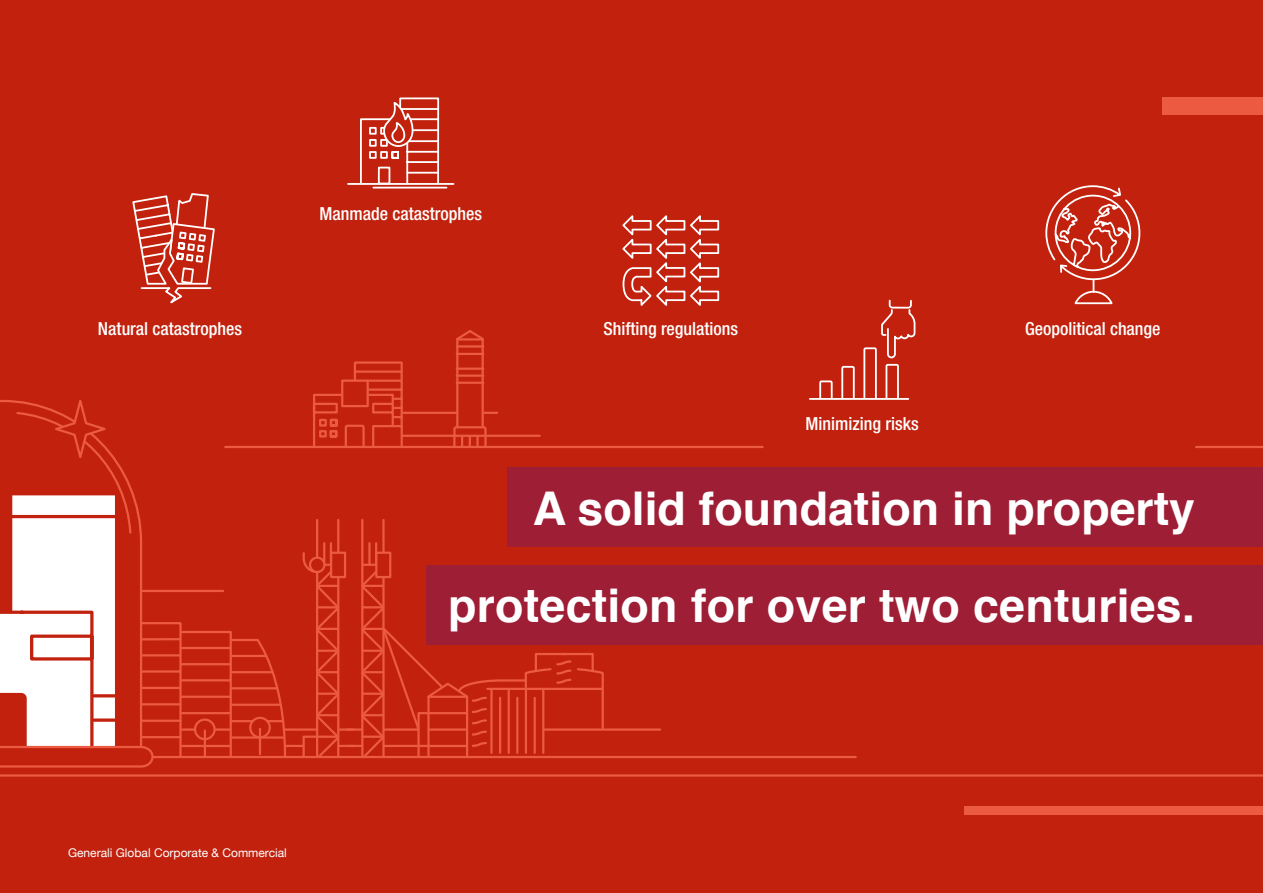
<style>
.page{position:relative;width:1263px;height:893px;background:#c1210d}
.page>*{position:absolute;margin:0;border:0;box-sizing:border-box;transform-origin:0 0}
.t1{font:700 46.5px/97.5px "Helvetica";letter-spacing:.005em;color:#fff;text-align:right}
.t2{font:500 condensed 18px "Helvetica Neue LT Std";color:#fff}
.t3{font:12px "Helvetica Neue";color:#fff}
</style>
<div class="page">
<div style="left:1162px;top:98px;width:101px;height:17px;background:#eb5a41"></div>
<div style="left:508px;top:467px;width:755px;height:80px;background:#9e1e35"></div>
<div style="left:964px;top:807px;width:299px;height:8px;background:#eb5a41"></div>
<div style="left:427px;top:565px;width:836px;height:79px;background:#9e1e35"></div>
<hr style="left:544px;top:728px;width:116px;height:3px;background:#eb5a41">
<hr style="left:232px;top:639px;width:25px;height:2px;background:#eb5a41">
<hr style="left:232px;top:704px;width:48px;height:2px;background:#eb5a41">
<hr style="left:232px;top:687px;width:45px;height:2px;background:#eb5a41">
<hr style="left:232px;top:671px;width:40px;height:2px;background:#eb5a41">
<hr style="left:232px;top:655px;width:33px;height:2px;background:#eb5a41">
<hr style="left:232px;top:720px;width:51px;height:2px;background:#eb5a41">
<hr style="left:232px;top:736px;width:51px;height:3px;background:#eb5a41">
<hr style="left:337px;top:520px;width:2px;height:236px;background:#eb5a41">
<hr style="left:382px;top:520px;width:3px;height:236px;background:#eb5a41">
<hr style="left:323px;top:543px;width:2px;height:21px;background:#eb5a41">
<hr style="left:368px;top:543px;width:3px;height:22px;background:#eb5a41">
<hr style="left:330px;top:543px;width:2px;height:21px;background:#eb5a41">
<hr style="left:375px;top:543px;width:2px;height:21px;background:#eb5a41">
<hr style="left:0;top:756px;width:856px;height:2px;background:#eb5a41">
<hr style="left:0;top:774px;width:1263px;height:3px;background:#eb5a41">
<hr style="left:316px;top:520px;width:2px;height:236px;background:#eb5a41">
<hr style="left:361px;top:520px;width:2px;height:236px;background:#eb5a41">
<div style="left:249px;top:717px;width:22px;height:21px;border:2px solid #eb5a41;border-radius:50%"></div>
<svg style="left:255px;top:551px;width:350px;height:205px"></svg>
<div style="left:310px;top:558px;width:14px;height:14px;background:#c1210d;border-radius:50%"></div>
<div style="left:309px;top:556px;width:16px;height:17px;border:2px solid #eb5a41;border-radius:50%"></div>
<svg style="left:0;top:400px;width:233px;height:368px"></svg>
<hr style="left:94px;top:694px;width:21px;height:3px;background:#c1210d">
<svg style="left:94px;top:718px;width:21px;height:4px"></svg>
<hr style="left:225px;top:446px;width:538px;height:2px;background:#eb5a41">
<div style="left:341px;top:379px;width:28px;height:28px;border:2px solid #eb5a41"></div>
<hr style="left:400px;top:363px;width:3px;height:64px;background:#eb5a41">
<hr style="left:368px;top:388px;width:33px;height:3px;background:#eb5a41">
<svg style="left:354px;top:363px;width:2px;height:16px"></svg>
<hr style="left:368px;top:380px;width:33px;height:2px;background:#eb5a41">
<hr style="left:355px;top:370px;width:46px;height:3px;background:#eb5a41">
<hr style="left:355px;top:361px;width:46px;height:3px;background:#eb5a41">
<svg style="left:313px;top:393px;width:91px;height:53px"></svg>
<hr style="left:402px;top:412px;width:54px;height:2px;background:#eb5a41">
<hr style="left:457px;top:382px;width:26px;height:2px;background:#eb5a41">
<hr style="left:457px;top:368px;width:26px;height:2px;background:#eb5a41">
<hr style="left:457px;top:353px;width:26px;height:2px;background:#eb5a41">
<hr style="left:457px;top:345px;width:26px;height:3px;background:#eb5a41">
<hr style="left:457px;top:374px;width:26px;height:3px;background:#eb5a41">
<hr style="left:456px;top:339px;width:2px;height:88px;background:#eb5a41">
<hr style="left:481px;top:339px;width:3px;height:88px;background:#eb5a41">
<svg style="left:456px;top:330px;width:28px;height:12px"></svg>
<svg style="left:484px;top:412px;width:13px;height:2px"></svg>
<svg style="left:452px;top:425px;width:36px;height:21px"></svg>
<hr style="left:402px;top:435px;width:138px;height:2px;background:#eb5a41">
<svg style="left:1045px;top:185px;width:96px;height:120px"></svg>
<svg style="left:132px;top:193px;width:83px;height:111px"></svg>
<hr style="left:810px;top:398px;width:98px;height:2px;background:#fff">
<svg style="left:818px;top:299px;width:98px;height:101px"></svg>
<hr style="left:373px;top:187px;width:73px;height:2px;background:#fff">
<hr style="left:348px;top:183px;width:105px;height:2px;background:#fff">
<svg style="left:359px;top:97px;width:81px;height:88px"></svg>
<hr style="left:407px;top:172px;width:31px;height:2px;background:#fff">
<hr style="left:1196px;top:446px;width:67px;height:2px;background:#eb5a41">
<svg style="left:622px;top:215px;width:98px;height:91px"></svg>
<p class="t2" style="left:319px;top:203px;width:164px">Manmade catastrophes</p>
<p class="t2" style="left:98px;top:318px;width:146px">Natural catastrophes</p>
<p class="t2" style="left:1025px;top:318px;width:137px">Geopolitical change</p>
<p class="t2" style="left:603px;top:318px;width:136px">Shifting regulations</p>
<p class="t2" style="left:805px;top:413px;width:115px">Minimizing risks</p>
<p class="t3" style="left:68px;top:844px;width:220px">Generali Global Corporate &amp; Commercial</p>
<h1 class="t1" style="left:448px;top:460px;width:748px">A solid foundation in property protection for over two centuries.</h1>
</div>
